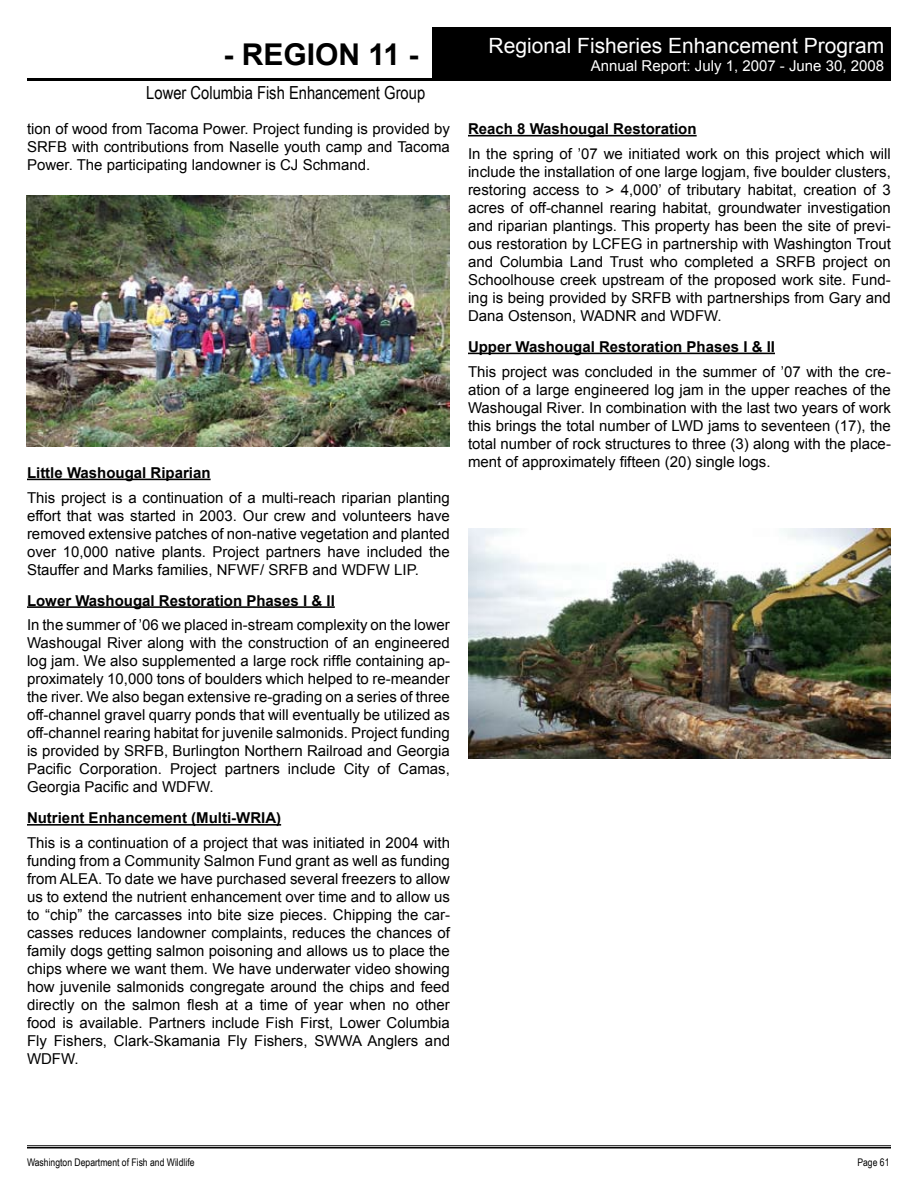
<style>
.page{position:relative;width:918px;height:1188px;background:#fff}
.page>*{position:absolute;margin:0;border:0;box-sizing:border-box;transform-origin:0 0}
.t1{font:700 30px "Arial";color:#000}
.t2{font:21px "Arial";color:#fff}
.t3{font:18px "Arial Narrow";color:#000}
.t4{font:15px/18px "Arial";color:#000;text-align:justify}
.t5{font:700 15px "Arial";color:#000}
.t6{font:15px "Arial";color:#fff}
.t7{font:10.5px "Arial Narrow";color:#000}
</style>
<div class="page">
<hr style="left:27px;top:1147px;width:864px;height:1px;background:#000">
<hr style="left:27px;top:1145px;width:864px;height:1px;background:#000">
<div style="left:432px;top:27px;width:459px;height:54px;background:#000"></div>
<hr style="left:27px;top:78px;width:405px;height:3px;background:#000">
<hr style="left:27px;top:479px;width:184px;height:1px;background:#000">
<hr style="left:27px;top:606px;width:308px;height:2px;background:#000">
<hr style="left:27px;top:824px;width:254px;height:2px;background:#000">
<img style="left:27px;top:195px;width:423px;height:252px">
<img style="left:468px;top:528px;width:423px;height:231px">
<hr style="left:468px;top:135px;width:229px;height:1px;background:#000">
<hr style="left:468px;top:353px;width:307px;height:1px;background:#000">
<h1 class="t1" style="left:223px;top:35px;width:197px">- REGION 11 -</h1>
<p class="t3" style="left:146px;top:80px;width:280px">Lower Columbia Fish Enhancement Group</p>
<p class="t4" style="left:27px;top:120px;width:424px">tion of wood from Tacoma Power. Project funding is provided by SRFB with contributions from Naselle youth camp and Tacoma Power. The participating landowner is CJ Schmand.</p>
<p class="t5" style="left:27px;top:463px;width:185px">Little Washougal Riparian</p>
<p class="t4" style="left:27px;top:488px;width:424px">This project is a continuation of a multi-reach riparian planting effort that was started in 2003. Our crew and volunteers have removed extensive patches of non-native vegetation and planted over 10,000 native plants. Project partners have included the Stauffer and Marks families, NFWF/ SRFB and WDFW LIP.</p>
<p class="t5" style="left:27px;top:590px;width:309px">Lower Washougal Restoration Phases I &amp; II</p>
<p class="t4" style="left:27px;top:616px;width:425px">In the summer of ’06 we placed in-stream complexity on the lower Washougal River along with the construction of an engineered log jam. We also supplemented a large rock riffle containing ap&shy;proximately 10,000 tons of boulders which helped to re-meander the river. We also began extensive re-grading on a series of three off-channel gravel quarry ponds that will eventually be utilized as off-channel rearing habitat for juvenile salmonids. Project funding is provided by SRFB, Burlington Northern Railroad and Georgia Pacific Corporation. Project partners include City of Camas, Georgia Pacific and WDFW.</p>
<p class="t5" style="left:27px;top:808px;width:256px">Nutrient Enhancement (Multi-WRIA)</p>
<p class="t4" style="left:27px;top:834px;width:425px">This is a continuation of a project that was initiated in 2004 with funding from a Community Salmon Fund grant as well as funding from ALEA. To date we have purchased several freezers to allow us to extend the nutrient enhancement over time and to allow us to “chip” the carcasses into bite size pieces. Chipping the car&shy;casses reduces landowner complaints, reduces the chances of family dogs getting salmon poisoning and allows us to place the chips where we want them. We have underwater video showing how juvenile salmonids congregate around the chips and feed directly on the salmon flesh at a time of year when no other food is available. Partners include Fish First, Lower Columbia Fly Fishers, Clark-Skamania Fly Fishers, SWWA Anglers and WDFW.</p>
<h2 class="t2" style="left:489px;top:32px;width:397px">Regional Fisheries Enhancement Program</h2>
<p class="t6" style="left:591px;top:56px;width:295px">Annual Report: July 1, 2007 - June 30, 2008</p>
<p class="t5" style="left:468px;top:119px;width:230px">Reach 8 Washougal Restoration</p>
<p class="t4" style="left:468px;top:145px;width:424px">In the spring of ’07 we initiated work on this project which will include the installation of one large logjam, five boulder clusters, restoring access to &gt; 4,000’ of tributary habitat, creation of 3 acres of off-channel rearing habitat, groundwater investigation and riparian plantings. This property has been the site of previ&shy;ous restoration by LCFEG in partnership with Washington Trout and Columbia Land Trust who completed a SRFB project on Schoolhouse creek upstream of the proposed work site. Fund&shy;ing is being provided by SRFB with partnerships from Gary and Dana Ostenson, WADNR and WDFW.</p>
<p class="t5" style="left:468px;top:337px;width:309px">Upper Washougal Restoration Phases I &amp; II</p>
<p class="t4" style="left:468px;top:362px;width:424px">This project was concluded in the summer of ’07 with the cre&shy;ation of a large engineered log jam in the upper reaches of the Washougal River. In combination with the last two years of work this brings the total number of LWD jams to seventeen (17), the total number of rock structures to three (3) along with the place&shy;ment of approximately fifteen (20) single logs.</p>
<p class="t7" style="left:27px;top:1155px;width:169px">Washington Department of Fish and Wildlife</p>
<p class="t7" style="left:857px;top:1155px;width:34px">Page 61</p>
</div>
